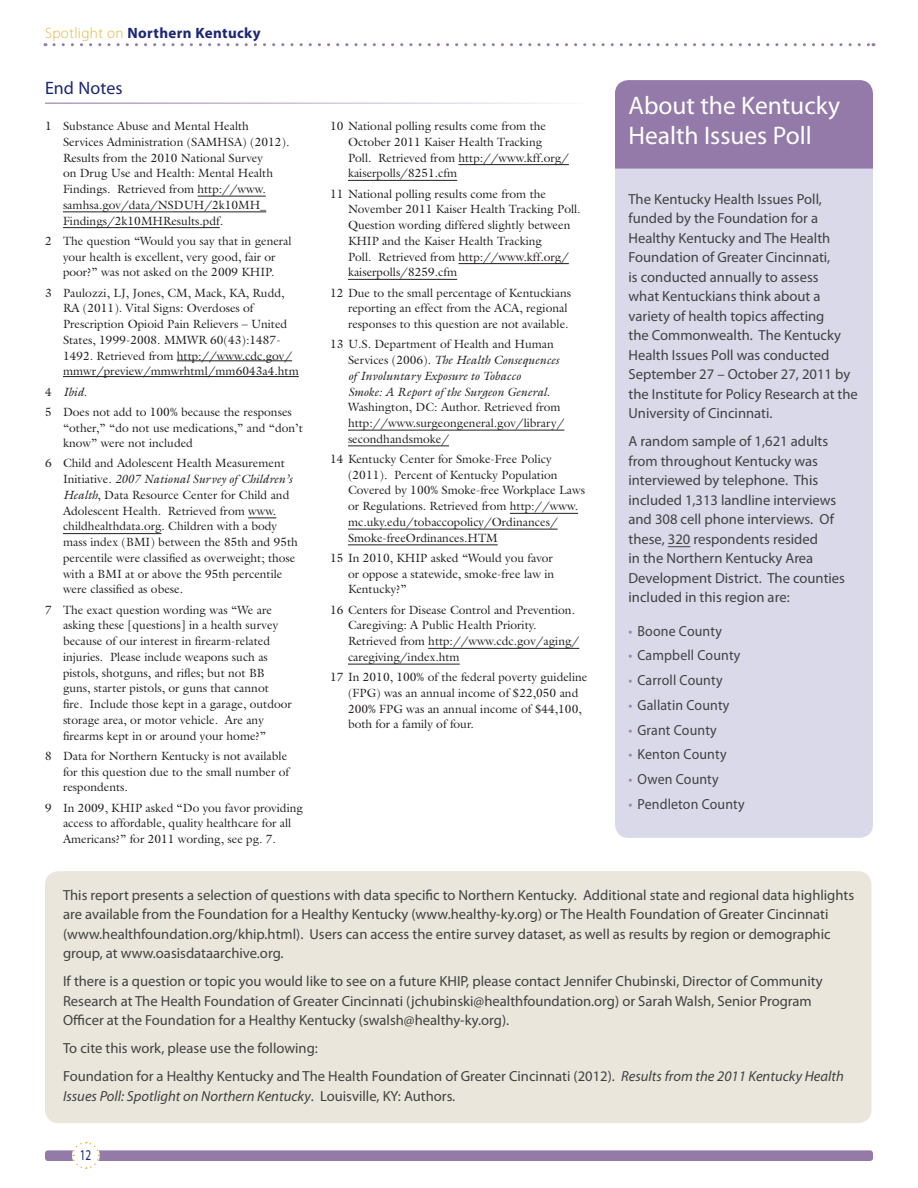
<style>
.page{position:relative;width:918px;height:1188px;background:#fff}
.page>*{position:absolute;margin:0;border:0;box-sizing:border-box;transform-origin:0 0}
.t1{font:25.5px/30px "Myriad Pro";color:#fff}
.t2{font:18px "Myriad Pro";letter-spacing:.005em;color:#1c2675}
.t3{font:700 15px "Myriad Pro";letter-spacing:.025em;color:#1c2675}
.t4{font:15px "Myriad Pro";color:#1c2675;scale:.75 1}
.t5{font:14.7px/19.5px "Myriad Pro";color:#414142}
.t6{font:14.7px "Myriad Pro";color:#414142;scale:.95 1}
.t7{font:italic 14.7px "Myriad Pro";color:#414142}
.t8{font:12px/15.8px "Galliard Std";color:#231f20}
.s1{font-weight:300;color:#e5b53c}
.s2{font-style:italic}
.s3{color:#9b84af}
.s4{font-style:normal}
</style>
<div class="page">
<div style="left:45px;top:1150px;width:828px;height:11px;background:#937aa9;border-radius:3px"></div>
<svg style="left:54px;top:43px;width:820px;height:3px"></svg>
<svg style="left:72px;top:1141px;width:28px;height:28px"></svg>
<div style="left:45px;top:871px;width:827px;height:252px;background:#eae6db;border-radius:14px"></div>
<div style="left:615px;top:169px;width:258px;height:669px;background:#d9d9e9"></div>
<svg style="left:668px;top:546px;width:22px;height:1px"></svg>
<div style="left:615px;top:80px;width:258px;height:89px;background:#937aa9"></div>
<hr style="left:198px;top:196px;width:68px;height:1px;background:#231f20">
<hr style="left:63px;top:212px;width:203px;height:1px;background:#231f20">
<hr style="left:63px;top:227px;width:157px;height:1px;background:#231f20">
<hr style="left:177px;top:361px;width:115px;height:1px;background:#231f20">
<hr style="left:63px;top:376px;width:236px;height:1px;background:#231f20">
<svg style="left:248px;top:518px;width:28px;height:1px"></svg>
<hr style="left:63px;top:533px;width:99px;height:1px;background:#231f20">
<hr style="left:459px;top:164px;width:110px;height:1px;background:#231f20">
<hr style="left:348px;top:180px;width:109px;height:1px;background:#231f20">
<hr style="left:459px;top:263px;width:110px;height:1px;background:#231f20">
<hr style="left:348px;top:279px;width:109px;height:1px;background:#231f20">
<hr style="left:348px;top:430px;width:216px;height:1px;background:#231f20">
<hr style="left:348px;top:446px;width:101px;height:1px;background:#231f20">
<hr style="left:510px;top:513px;width:68px;height:1px;background:#231f20">
<hr style="left:348px;top:529px;width:210px;height:1px;background:#231f20">
<hr style="left:348px;top:545px;width:150px;height:1px;background:#231f20">
<hr style="left:428px;top:648px;width:151px;height:1px;background:#231f20">
<hr style="left:348px;top:664px;width:112px;height:1px;background:#231f20">
<p class="t3" style="left:45px;top:24px;width:217px"><span class="s1">Spotlight on</span> Northern Kentucky</p>
<h2 class="t2" style="left:45px;top:76px;width:79px">End Notes</h2>
<p class="t8" style="left:63px;top:118px;width:228px;text-indent:-18px">1 Substance Abuse and Mental Health Services Administration (SAMHSA) (2012).<br>Results from the 2010 National Survey<br>on Drug Use and Health: Mental Health Findings. Retrieved from http://www. samhsa.gov/data/NSDUH/2k10MH_ Findings/2k10MHResults.pdf.</p>
<p class="t8" style="left:45px;top:233px;width:248px;text-align:center">2 The question “Would you say that in general your health is excellent, very good, fair or poor?” was not asked on the 2009 KHIP.</p>
<p class="t8" style="left:63px;top:284px;width:237px;text-indent:-18px">3 Paulozzi, LJ, Jones, CM, Mack, KA, Rudd, RA (2011). Vital Signs: Overdoses of Prescription Opioid Pain Relievers – United States, 1999-2008. MMWR 60(43):1487- 1492. Retrieved from http://www.cdc.gov/ mmwr/preview/mmwrhtml/mm6043a4.htm</p>
<p class="t8" style="left:45px;top:381px;width:248px;line-height:20.2px">4 <span class="s2">Ibid</span>.<br>5 Does not add to 100% because the responses</p>
<p class="t8" style="left:63px;top:419px;width:242px">“other,” “do not use medications,” and “don’t know” were not included</p>
<p class="t8" style="left:63px;top:455px;width:236px;text-indent:-18px">6 Child and Adolescent Health Measurement Initiative. <span class="s2">2007 National Survey of Children’s Health</span>, Data Resource Center for Child and Adolescent Health. Retrieved from www. childhealthdata.org. Children with a body mass index (BMI) between the 85th and 95th percentile were classified as overweight; those with a BMI at or above the 95th percentile were classified as obese.</p>
<p class="t8" style="left:63px;top:602px;width:230px;text-indent:-18px">7 The exact question wording was “We are asking these [questions] in a health survey because of our interest in firearm-related injuries. Please include weapons such as pistols, shotguns, and rifles; but not BB guns, starter pistols, or guns that cannot<br>fire. Include those kept in a garage, outdoor storage area, or motor vehicle. Are any firearms kept in or around your home?”</p>
<p class="t8" style="left:63px;top:748px;width:228px;text-indent:-18px">8 Data for Northern Kentucky is not available for this question due to the small number of respondents.</p>
<p class="t8" style="left:63px;top:800px;width:242px;text-indent:-18px">9 In 2009, KHIP asked “Do you favor providing access to affordable, quality healthcare for all<br>Americans?” for 2011 wording, see pg. 7.</p>
<p class="t8" style="left:348px;top:118px;width:222px;text-indent:-18px">10 National polling results come from the October 2011 Kaiser Health Tracking<br>Poll. Retrieved from http://www.kff.org/ kaiserpolls/8251.cfm</p>
<p class="t8" style="left:348px;top:185px;width:234px;text-indent:-18px">11 National polling results come from the November 2011 Kaiser Health Tracking Poll.<br>Question wording differed slightly between KHIP and the Kaiser Health Tracking<br>Poll. Retrieved from http://www.kff.org/ kaiserpolls/8259.cfm</p>
<p class="t8" style="left:348px;top:284px;width:225px;text-indent:-18px">12 Due to the small percentage of Kentuckians reporting an effect from the ACA, regional responses to this question are not available.</p>
<p class="t8" style="left:348px;top:336px;width:218px;text-indent:-18px">13 U.S. Department of Health and Human Services (2006). <span class="s2">The Health Consequences of Involuntary Exposure to Tobacco<br>Smoke: A Report of the Surgeon General</span>.<br>Washington, DC: Author. Retrieved from http://www.surgeongeneral.gov/library/ secondhandsmoke/</p>
<p class="t8" style="left:348px;top:451px;width:239px;text-indent:-18px">14 Kentucky Center for Smoke-Free Policy (2011). Percent of Kentucky Population Covered by 100% Smoke-free Workplace Laws or Regulations. Retrieved from http://www. mc.uky.edu/tobaccopolicy/Ordinances/ Smoke-freeOrdinances.HTM</p>
<p class="t8" style="left:348px;top:550px;width:208px;text-align:justify;text-indent:-18px">15 In 2010, KHIP asked “Would you favor or oppose a statewide, smoke-free law in Kentucky?”</p>
<p class="t8" style="left:348px;top:602px;width:233px;text-indent:-18px">16 Centers for Disease Control and Prevention.<br>Caregiving: A Public Health Priority.<br>Retrieved from http://www.cdc.gov/aging/ caregiving/index.htm</p>
<p class="t8" style="left:348px;top:669px;width:241px;text-indent:-18px">17 In 2010, 100% of the federal poverty guideline (FPG) was an annual income of $22,050 and 200% FPG was an annual income of $44,100, both for a family of four.</p>
<h1 class="t1" style="left:628px;top:90px;width:213px">About the Kentucky<br>Health Issues Poll</h1>
<p class="t5" style="left:628px;top:189px;width:231px">The Kentucky Health Issues Poll, funded by the Foundation for a<br>Healthy Kentucky and The Health<br>Foundation of Greater Cincinnati,<br>is conducted annually to assess<br>what Kentuckians think about a variety of health topics affecting<br>the Commonwealth. The Kentucky<br>Health Issues Poll was conducted<br>September 27 – October 27, 2011 by the Institute for Policy Research at the<br>University of Cincinnati.</p>
<p class="t5" style="left:628px;top:431px;width:218px">A random sample of 1,621 adults from throughout Kentucky was interviewed by telephone. This included 1,313 landline interviews and 308 cell phone interviews. Of these, 320 respondents resided<br>in the Northern Kentucky Area<br>Development District. The counties included in this region are:</p>
<p class="t6" style="left:628px;top:622px;width:100px"><span class="s3">•</span> Boone County</p>
<p class="t6" style="left:628px;top:646px;width:119px"><span class="s3">•</span> Campbell County</p>
<p class="t6" style="left:628px;top:671px;width:101px"><span class="s3">•</span> Carroll County</p>
<p class="t6" style="left:628px;top:696px;width:108px"><span class="s3">•</span> Gallatin County</p>
<p class="t6" style="left:628px;top:721px;width:94px"><span class="s3">•</span> Grant County</p>
<p class="t6" style="left:628px;top:745px;width:105px"><span class="s3">•</span> Kenton County</p>
<p class="t6" style="left:628px;top:770px;width:97px"><span class="s3">•</span> Owen County</p>
<p class="t6" style="left:628px;top:795px;width:124px"><span class="s3">•</span> Pendleton County</p>
<p class="t5" style="left:63px;top:885px;width:793px">This report presents a selection of questions with data specific to Northern Kentucky. Additional state and regional data highlights are available from the Foundation for a Healthy Kentucky (www.healthy-ky.org) or The Health Foundation of Greater Cincinnati (www.healthfoundation.org/khip.html). Users can access the entire survey dataset, as well as results by region or demographic group, at www.oasisdataarchive.org.</p>
<p class="t5" style="left:63px;top:971px;width:761px">If there is a question or topic you would like to see on a future KHIP, please contact Jennifer Chubinski, Director of Community<br>Research at The Health Foundation of Greater Cincinnati (jchubinski@healthfoundation.org) or Sarah Walsh, Senior Program<br>Officer at the Foundation for a Healthy Kentucky (swalsh@healthy-ky.org).</p>
<p class="t5" style="left:63px;top:1034px;width:782px;line-height:28.2px">To cite this work, please use the following:<br>Foundation for a Healthy Kentucky and The Health Foundation of Greater Cincinnati (2012). <span class="s2">Results from the 2011 Kentucky Health</span></p>
<p class="t7" style="left:63px;top:1087px;width:394px">Issues Poll: Spotlight on Northern Kentucky<span class="s4">. Louisville, KY: Authors.</span></p>
<p class="t4" style="left:80px;top:1146px;width:17px">12</p>
</div>
